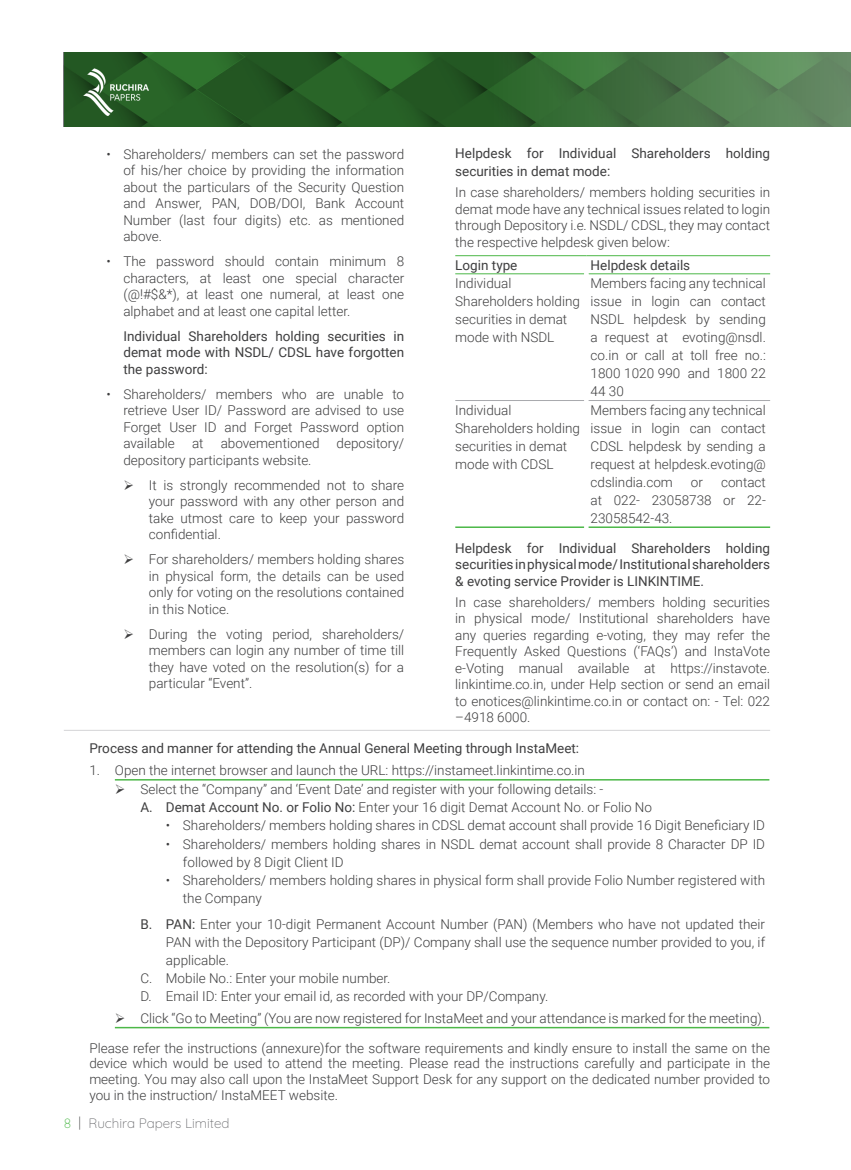
<style>
.page{position:relative;width:851px;height:1170px;background:#fff}
.page>*{position:absolute;margin:0;border:0;box-sizing:border-box;transform-origin:0 0}
.t1{font:300 13.5px/16.5px "Roboto";color:#3e3e3f;text-align:justify}
.t2{font:13.5px/16.5px "Roboto";color:#3e3e3f;text-align:justify}
.t3{font:300 13.5px "Quicksand";color:#6c6d70}
.s1{font-weight:400}
.s2{color:#4cb848}
.s3{color:#3e3e3f}
</style>
<div class="page">
<img style="left:64px;top:52px;width:786px;height:75px">
<img style="left:84px;top:69px;width:65px;height:47px">
<hr style="left:455px;top:255px;width:131px;height:1px;background:#4cb848">
<hr style="left:586px;top:255px;width:184px;height:1px;background:#4cb848">
<hr style="left:455px;top:273px;width:129px;height:1px;background:#4cb848">
<hr style="left:588px;top:273px;width:182px;height:1px;background:#4cb848">
<hr style="left:455px;top:400px;width:129px;height:1px;background:#a8a9ad">
<hr style="left:588px;top:400px;width:182px;height:1px;background:#a8a9ad">
<hr style="left:455px;top:526px;width:129px;height:2px;background:#4cb848">
<hr style="left:588px;top:526px;width:182px;height:2px;background:#4cb848">
<hr style="left:64px;top:730px;width:706px;height:1px;background:#a8a9ad">
<hr style="left:115px;top:779px;width:654px;height:1px;background:#4cb848">
<hr style="left:115px;top:1026px;width:654px;height:2px;background:#4cb848">
<p class="t2" style="left:455px;top:144px;width:316px;line-height:18px">Helpdesk for Individual Shareholders holding securities in demat mode:</p>
<p class="t1" style="left:455px;top:184px;width:316px">In case shareholders/ members holding securities in demat mode have any technical issues related to login through Depository i.e. NSDL/ CDSL, they may contact the respective helpdesk given below:</p>
<p class="t2" style="left:455px;top:256px;width:64px">Login type</p>
<p class="t2" style="left:590px;top:256px;width:101px">Helpdesk details</p>
<p class="t1" style="left:455px;top:274px;width:126px;line-height:18px;text-align:left">Individual<br>Shareholders holding securities in demat mode with NSDL</p>
<p class="t1" style="left:590px;top:274px;width:177px;line-height:18px">Members facing any technical issue in login can contact NSDL helpdesk by sending a request at evoting@nsdl. co.in or call at toll free no.:<br>1800 1020 990 and 1800 22<br>44 30</p>
<p class="t1" style="left:455px;top:400px;width:126px;line-height:18px;text-align:left">Individual<br>Shareholders holding securities in demat mode with CDSL</p>
<p class="t1" style="left:590px;top:400px;width:177px;line-height:18px">Members facing any technical issue in login can contact CDSL helpdesk by sending a request at helpdesk.evoting@ cdslindia.com</p>
<p class="t1" style="left:123px;top:145px;width:282px;text-indent:-17px">• Shareholders/ members can set the password of his/her choice by providing the information about the particulars of the Security Question and Answer, PAN, DOB/DOI, Bank Account Number (last four digits) etc. as mentioned above.</p>
<p class="t1" style="left:123px;top:252px;width:282px;text-indent:-17px">• The password should contain minimum 8 characters, at least one special character (@!#$&amp;*), at least one numeral, at least one alphabet and at least one capital letter.</p>
<p class="t2" style="left:123px;top:327px;width:282px">Individual Shareholders holding securities in demat mode with NSDL/ CDSL have forgotten the password:</p>
<p class="t1" style="left:123px;top:385px;width:282px;text-indent:-17px">• Shareholders/ members who are unable to retrieve User ID/ Password are advised to use Forget User ID and Forget Password option available</p>
<p class="t1" style="left:192px;top:434px;width:13px">at</p>
<p class="t1" style="left:221px;top:434px;width:100px">abovementioned</p>
<p class="t1" style="left:336px;top:434px;width:69px">depository/</p>
<p class="t1" style="left:123px;top:451px;width:190px">depository participants website.</p>
<p class="t1" style="left:149px;top:476px;width:257px;text-indent:-26px">➢ It is strongly recommended not to share your password with any other person and take utmost care to keep your password confidential.</p>
<p class="t1" style="left:149px;top:550px;width:257px;text-indent:-26px">➢ For shareholders/ members holding shares in physical form, the details can be used only for voting on the resolutions contained in this Notice.</p>
<p class="t1" style="left:149px;top:625px;width:257px;text-indent:-26px">➢ During the voting period, shareholders/ members can login any number of time till they have voted on the resolution(s) for a particular “Event”.</p>
<p class="t1" style="left:590px;top:472px;width:177px;line-height:18px;text-indent:130px">contact at 022- 23058738 or 22- 23058542-43.</p>
<p class="t2" style="left:455px;top:539px;width:316px">Helpdesk for Individual Shareholders holding securities in physical mode/ Institutional shareholders &amp; evoting service Provider is LINKINTIME.</p>
<p class="t1" style="left:455px;top:593px;width:316px">In case shareholders/ members holding securities in physical mode/ Institutional shareholders have any queries regarding e-voting, they may refer the Frequently Asked Questions (‘FAQs’) and InstaVote e-Voting manual available at https://instavote. linkintime.co.in, under Help section or send an email to enotices@linkintime.co.in or contact on: - Tel: 022 –4918 6000.</p>
<p class="t2" style="left:89px;top:739px;width:491px">Process and manner for attending the Annual General Meeting through InstaMeet:</p>
<p class="t1" style="left:89px;top:761px;width:497px">1. Open the internet browser and launch the URL: https://instameet.linkintime.co.in</p>
<p class="t1" style="left:140px;top:780px;width:513px;line-height:18px;text-indent:-26px">➢ Select the “Company” and ‘Event Date’ and register with your following details: -<br><span class="s1">A. Demat Account No. or Folio No:</span> Enter your 16 digit Demat Account No. or Folio No</p>
<p class="t1" style="left:166px;top:816px;width:600px">• Shareholders/ members holding shares in CDSL demat account shall provide 16 Digit Beneficiary ID</p>
<p class="t1" style="left:183px;top:834px;width:583px;line-height:18px;text-indent:-17px">• Shareholders/ members holding shares in NSDL demat account shall provide 8 Character DP ID followed by 8 Digit Client ID</p>
<p class="t1" style="left:183px;top:870px;width:583px;line-height:18px;text-indent:-17px">• Shareholders/ members holding shares in physical form shall provide Folio Number registered with the Company</p>
<p class="t1" style="left:140px;top:915px;width:626px"><span class="s1">B. PAN:</span> Enter your 10-digit Permanent Account Number (PAN) (Members who have not updated their</p>
<p class="t1" style="left:166px;top:933px;width:600px">PAN with the Depository Participant (DP)/ Company shall use the sequence number provided to you, if</p>
<p class="t1" style="left:166px;top:951px;width:65px">applicable.</p>
<p class="t1" style="left:140px;top:969px;width:251px">C. Mobile No.: Enter your mobile number.</p>
<p class="t1" style="left:140px;top:987px;width:409px">D. Email ID: Enter your email id, as recorded with your DP/Company.</p>
<p class="t1" style="left:89px;top:1003px;width:682px;line-height:29.2px;text-indent:26px">➢ Click “Go to Meeting” (You are now registered for InstaMeet and your attendance is marked for the meeting).<br>Please refer the instructions (annexure)for the software requirements and kindly ensure to install the same on the</p>
<p class="t1" style="left:89px;top:1055px;width:682px;line-height:15.8px">device which would be used to attend the meeting. Please read the instructions carefully and participate in the meeting. You may also call upon the InstaMeet Support Desk for any support on the dedicated number provided to you in the instruction/ InstaMEET website.</p>
<p class="t1" style="left:690px;top:473px;width:14px">or</p>
<p class="t3" style="left:64px;top:1112px;width:167px"><span class="s2">8</span> <span class="s3">|</span> Ruchira Papers Limited</p>
</div>
